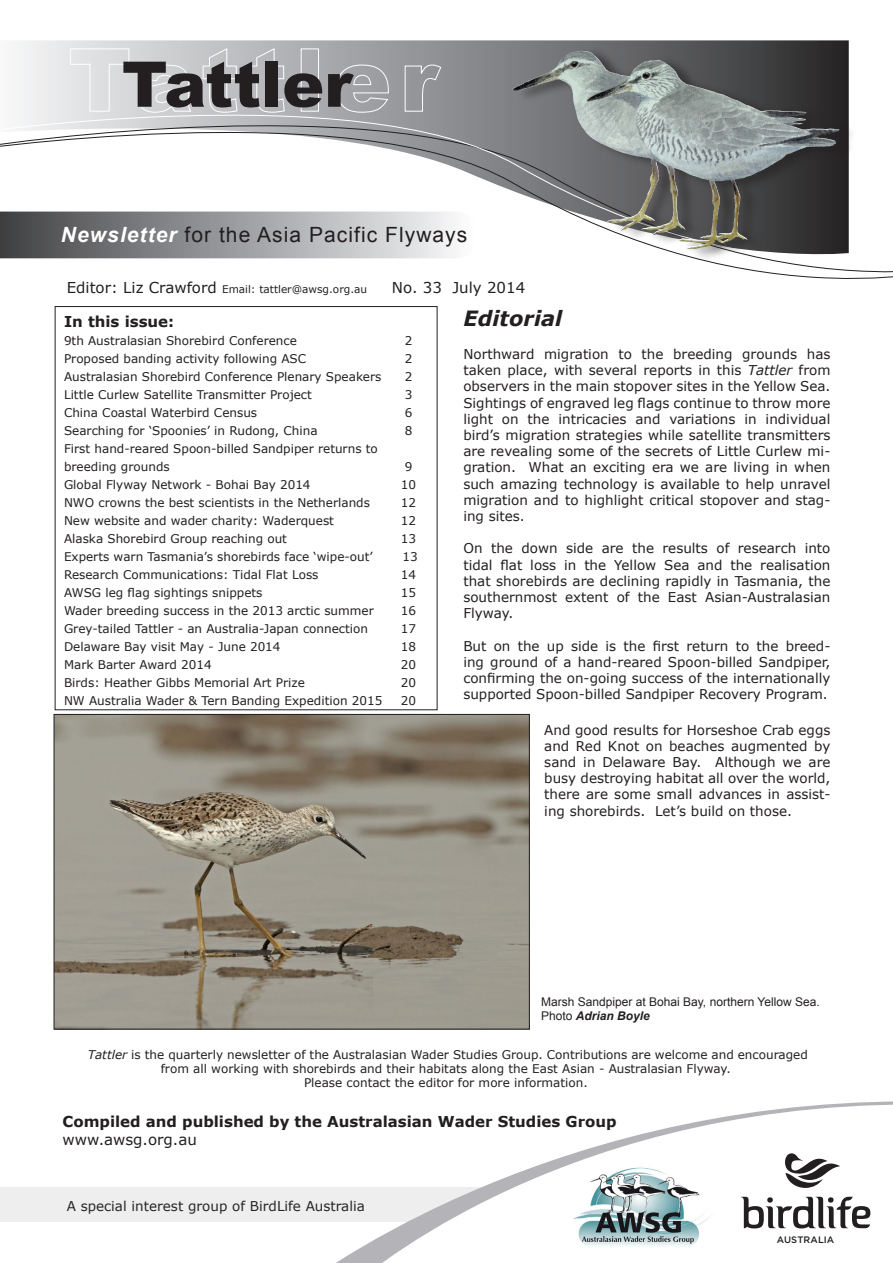
<style>
.page{position:relative;width:893px;height:1263px;background:#fff}
.page>*{position:absolute;margin:0;border:0;box-sizing:border-box;transform-origin:0 0}
.t1{font:900 63px "Arial";color:#231f20}
.t2{font:21px "Arial";letter-spacing:.05em;color:#231f20}
.t3{font:italic 700 21px "Verdana";color:#231f20}
.t4{font:700 15px "Verdana";color:#231f20}
.t5{font:15px "Verdana";color:#231f20}
.t6{font:13.5px/16.2px "Verdana";color:#231f20;text-align:justify}
.t7{font:13.5px "Verdana";color:#292526}
.t8{font:12px/14.4px "Verdana";color:#231f20}
.t9{font:12px/14.4px "Arial";color:#231f20}
.t10{font:10.5px "Verdana";color:#231f20}
.t11{font:500 9.3px "Gotham";letter-spacing:.005em;color:#231f20}
.s1{font-weight:700;font-style:italic;color:#fff}
.s2{font-size:15px}
.s3{font-style:italic}
.s4{font-weight:700;font-style:italic}
</style>
<div class="page">
<img style="left:56px;top:716px;width:472px;height:311px">
<div style="left:54px;top:714px;width:476px;height:315px;border:1px solid #231f20"></div>
<svg style="left:15px;top:40px;width:834px;height:33px;background:#a6a7a9"></svg>
<svg style="left:0;top:73px;width:892px;height:236px"></svg>
<svg style="left:70px;top:48px;width:60px;height:64px;background:#dfe0e2"></svg>
<svg style="left:138px;top:64px;width:54px;height:49px;background:#d3d4d6"></svg>
<svg style="left:202px;top:48px;width:36px;height:65px;background:#c6c7c9"></svg>
<svg style="left:250px;top:48px;width:35px;height:65px;background:#bcbdc0"></svg>
<div style="left:301px;top:49px;width:18px;height:63px;border:1px solid #fff"></div>
<svg style="left:335px;top:64px;width:54px;height:49px;background:#a9aaad"></svg>
<svg style="left:404px;top:64px;width:38px;height:48px;background:#9b9d9f"></svg>
<div style="left:515px;top:47px;width:342px;height:215px;background:#231f20;opacity:.59"></div>
<img style="left:512px;top:51px;width:68px;height:40px">
<svg style="left:348px;top:1104px;width:544px;height:159px"></svg>
<svg style="left:0;top:1153px;width:870px;height:75px"></svg>
<img style="left:574px;top:1164px;width:141px;height:88px">
<h1 class="t1" style="left:122px;top:37px;width:232px">Tattler</h1>
<h2 class="t2" style="left:61px;top:222px;width:408px"><span class="s1">Newsletter</span> for the Asia Pacific Flyways</h2>
<p class="t10" style="left:67px;top:283px;width:302px"><span class="s2">Editor: Liz Crawford</span> Email: tattler@awsg.org.au</p>
<p class="t5" style="left:392px;top:278px;width:135px">No. 33 July 2014</p>
<p class="t4" style="left:64px;top:312px;width:112px">In this issue:</p>
<p class="t8" style="left:64px;top:333px;width:234px">9th Australasian Shorebird Conference</p>
<p class="t8" style="left:405px;top:333px;width:9px">2</p>
<p class="t8" style="left:64px;top:351px;width:244px">Proposed banding activity following ASC</p>
<p class="t8" style="left:405px;top:351px;width:9px">2</p>
<p class="t8" style="left:64px;top:369px;width:319px">Australasian Shorebird Conference Plenary Speakers</p>
<p class="t8" style="left:405px;top:369px;width:9px">2</p>
<p class="t8" style="left:64px;top:387px;width:249px">Little Curlew Satellite Transmitter Project</p>
<p class="t8" style="left:405px;top:387px;width:9px">3</p>
<p class="t8" style="left:64px;top:405px;width:195px">China Coastal Waterbird Census</p>
<p class="t8" style="left:405px;top:405px;width:9px">6</p>
<p class="t8" style="left:64px;top:423px;width:255px">Searching for ‘Spoonies’ in Rudong, China</p>
<p class="t8" style="left:405px;top:423px;width:9px">8</p>
<p class="t8" style="left:64px;top:439px;width:315px;line-height:18px">First hand-reared Spoon-billed Sandpiper returns to breeding grounds</p>
<p class="t8" style="left:405px;top:459px;width:9px">9</p>
<p class="t8" style="left:64px;top:477px;width:248px">Global Flyway Network - Bohai Bay 2014</p>
<p class="t8" style="left:401px;top:477px;width:17px">10</p>
<p class="t8" style="left:64px;top:495px;width:307px">NWO crowns the best scientists in the Netherlands</p>
<p class="t8" style="left:401px;top:495px;width:17px">12</p>
<p class="t8" style="left:64px;top:513px;width:271px">New website and wader charity: Waderquest</p>
<p class="t8" style="left:401px;top:513px;width:17px">12</p>
<p class="t8" style="left:64px;top:531px;width:224px">Alaska Shorebird Group reaching out</p>
<p class="t8" style="left:401px;top:531px;width:17px">13</p>
<p class="t8" style="left:64px;top:549px;width:310px">Experts warn Tasmania’s shorebirds face ‘wipe-out’</p>
<p class="t8" style="left:402px;top:549px;width:17px">13</p>
<p class="t8" style="left:64px;top:567px;width:256px">Research Communications: Tidal Flat Loss</p>
<p class="t8" style="left:401px;top:567px;width:17px">14</p>
<p class="t8" style="left:64px;top:585px;width:200px">AWSG leg flag sightings snippets</p>
<p class="t8" style="left:401px;top:585px;width:17px">15</p>
<p class="t8" style="left:64px;top:603px;width:311px">Wader breeding success in the 2013 arctic summer</p>
<p class="t8" style="left:401px;top:603px;width:17px">16</p>
<p class="t8" style="left:64px;top:621px;width:306px">Grey-tailed Tattler - an Australia-Japan connection</p>
<p class="t8" style="left:401px;top:621px;width:17px">17</p>
<p class="t8" style="left:64px;top:639px;width:218px">Delaware Bay visit May - June 2014</p>
<p class="t8" style="left:401px;top:639px;width:17px">18</p>
<p class="t8" style="left:64px;top:657px;width:149px">Mark Barter Award 2014</p>
<p class="t8" style="left:401px;top:657px;width:17px">20</p>
<p class="t8" style="left:64px;top:675px;width:242px">Birds: Heather Gibbs Memorial Art Prize</p>
<p class="t8" style="left:401px;top:675px;width:17px">20</p>
<p class="t8" style="left:64px;top:693px;width:320px">NW Australia Wader &amp; Tern Banding Expedition 2015</p>
<p class="t8" style="left:401px;top:693px;width:17px">20</p>
<h2 class="t3" style="left:463px;top:305px;width:101px">Editorial</h2>
<p class="t6" style="left:463px;top:345px;width:369px">Northward migration to the breeding grounds has taken place, with several reports in this <span class="s3">Tattler</span> from observers in the main stopover sites in the Yellow Sea.<br>Sightings of engraved leg flags continue to throw more light on the intricacies and variations in individual bird’s migration strategies while satellite transmitters are revealing some of the secrets of Little Curlew mi&shy;gration. What an exciting era we are living in when such amazing technology is available to help unravel migration and to highlight critical stopover and stag&shy;ing sites.</p>
<p class="t6" style="left:463px;top:540px;width:369px">On the down side are the results of research into tidal flat loss in the Yellow Sea and the realisation that shorebirds are declining rapidly in Tasmania, the southernmost extent of the East Asian-Australasian Flyway.</p>
<p class="t6" style="left:463px;top:637px;width:369px">But on the up side is the first return to the breed&shy;ing ground of a hand-reared Spoon-billed Sandpiper, confirming the on-going success of the internationally supported Spoon-billed Sandpiper Recovery Program.</p>
<p class="t6" style="left:544px;top:721px;width:288px">And good results for Horseshoe Crab eggs and Red Knot on beaches augmented by sand in Delaware Bay. Although we are busy destroying habitat all over the world, there are some small advances in assist&shy;ing shorebirds. Let’s build on those.</p>
<p class="t9" style="left:541px;top:994px;width:280px">Marsh Sandpiper at Bohai Bay, northern Yellow Sea.<br>Photo <span class="s4">Adrian Boyle</span></p>
<p class="t8" style="left:88px;top:1047px;width:722px;text-align:center"><span class="s3">Tattler</span> is the quarterly newsletter of the Australasian Wader Studies Group. Contributions are welcome and encouraged from all working with shorebirds and their habitats along the East Asian - Australasian Flyway.<br>Please contact the editor for more information.</p>
<p class="t4" style="left:63px;top:1112px;width:556px">Compiled and published by the Australasian Wader Studies Group</p>
<p class="t5" style="left:63px;top:1130px;width:136px">www.awsg.org.au</p>
<p class="t7" style="left:67px;top:1197px;width:300px">A special interest group of BirdLife Australia</p>
<p class="t11" style="left:777px;top:1233px;width:59px">AUSTRALIA</p>
</div>
